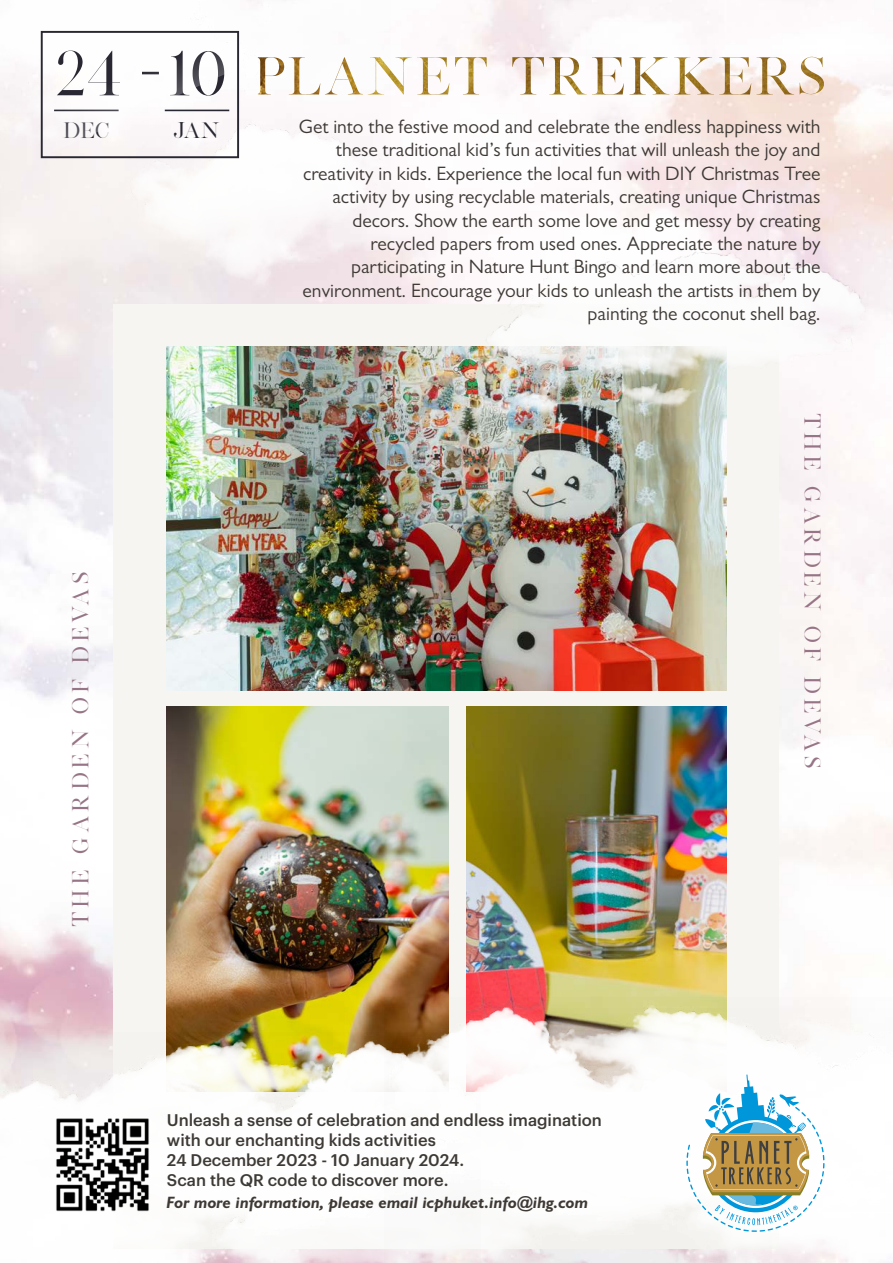
<style>
.page{position:relative;width:893px;height:1263px;background:#fff}
.page>*{position:absolute;margin:0;border:0;box-sizing:border-box;transform-origin:0 0}
.t1{font:55.5px "Silver South Serif";color:#292832}
.t2{font:20.25px "Silver South Serif";letter-spacing:.2em;color:#977586}
.t3{font:19.5px/23.4px "Gill Sans";color:#3e3935;text-align:right}
.t4{font:19.5px "Silver South Serif";color:#292832}
.t5{font:500 16.5px/19.8px "Graphik";color:#3d3935}
.t6{font:italic 700 16.5px "Gill Sans";color:#3e3935}
</style>
<div class="page">
<img style="left:0;top:0;width:893px;height:1033px">
<div style="left:114px;top:304px;width:665px;height:944px;background:#f6f5f1"></div>
<img style="left:166px;top:347px;width:561px;height:343px">
<img style="left:166px;top:707px;width:283px;height:326px">
<img style="left:466px;top:707px;width:261px;height:291px">
<img style="left:0;top:1033px;width:384px;height:230px">
<img style="left:0;top:0;width:390px;height:292px">
<svg style="left:44px;top:34px;width:192px;height:121px"></svg>
<div style="left:41px;top:31px;width:198px;height:127px;border:2px solid #292832"></div>
<img style="left:653px;top:57px;width:171px;height:38px">
<img style="left:384px;top:998px;width:509px;height:265px">
<img style="left:457px;top:215px;width:417px;height:252px">
<img style="left:46px;top:1107px;width:114px;height:114px">
<svg style="left:686px;top:1074px;width:138px;height:158px"></svg>
<h1 class="t1" style="left:55px;top:39px;width:172px">24 - 10</h1>
<p class="t4" style="left:63px;top:118px;width:48px">DEC</p>
<p class="t4" style="left:174px;top:118px;width:48px">JAN</p>
<p class="t3" style="left:299px;top:115px;width:523px">Get into the festive mood and celebrate the endless happiness with these traditional kid’s fun activities that will unleash the joy and creativity in kids. Experience the local fun with DIY Christmas Tree activity by using recyclable materials, creating unique Christmas decors. Show the earth some love and get messy by creating recycled papers from used ones. Appreciate the nature by participating in Nature Hunt Bingo and learn more about the environment. Encourage your kids to unleash the artists in them by painting the coconut shell bag.</p>
<p class="t2" style="left:68px;top:927px;width:357px;rotate:-90deg">THE GARDEN OF DEVAS</p>
<p class="t5" style="left:167px;top:1109px;width:436px">Unleash a sense of celebration and endless imagination with our enchanting kids activities<br>24 December 2023 - 10 January 2024.<br>Scan the QR code to discover more.</p>
<p class="t6" style="left:166px;top:1192px;width:423px">For more information, please email icphuket.info@ihg.com</p>
<p class="t2" style="left:825px;top:413px;width:357px;rotate:90deg">THE GARDEN OF DEVAS</p>
</div>
